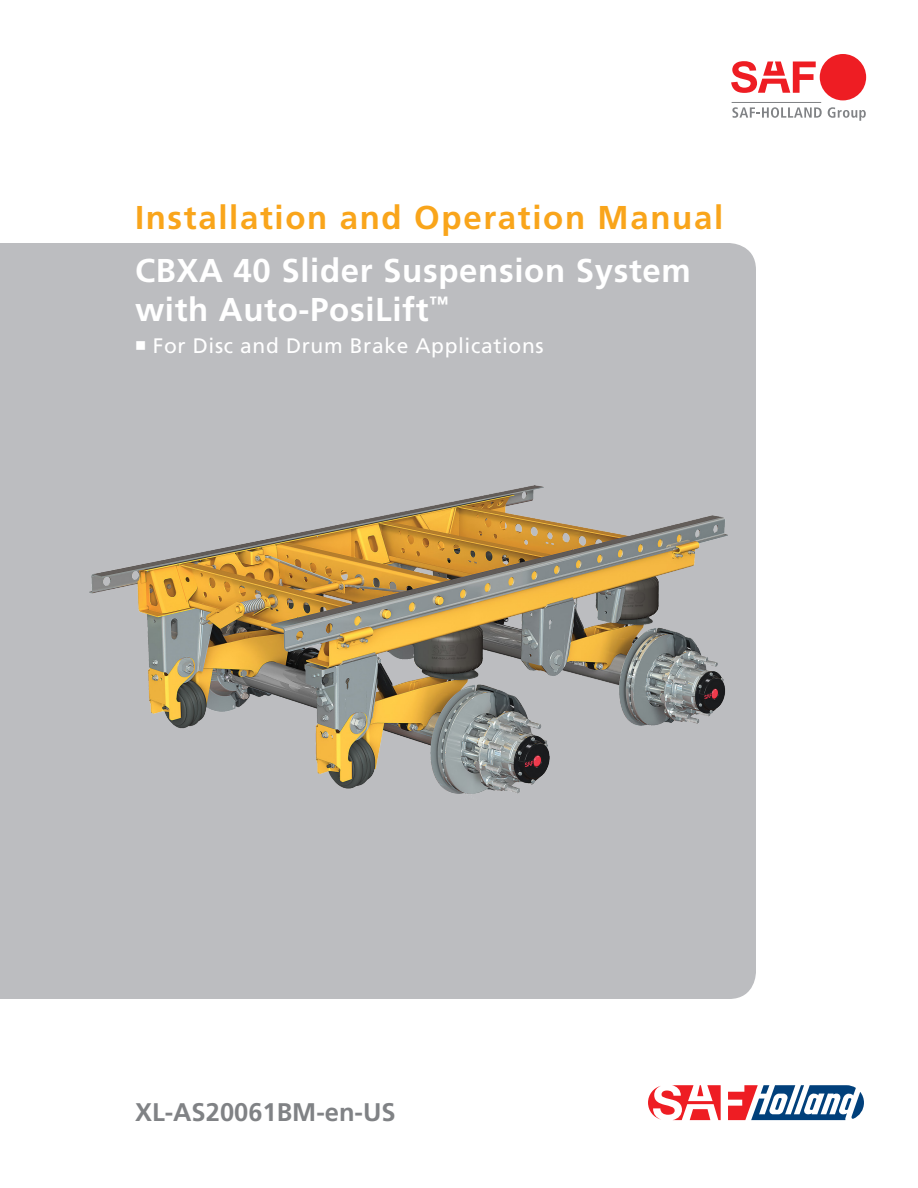
<style>
.page{position:relative;width:918px;height:1188px;background:#fff}
.page>*{position:absolute;margin:0;border:0;box-sizing:border-box;transform-origin:0 0}
._2_Product_Model{font:700 33px/39px "Frutiger LT Std";letter-spacing:.02em;color:#fff}
._1_Document_Type{font:700 33px "Frutiger LT Std";letter-spacing:.05em;color:#f9a51b}
.t1{font:700 25.5px "Frutiger LT Std";color:#808285}
._3_Cvr_Prod_Add_Desc{font:21px "Frutiger LT Std";letter-spacing:.03em;color:#fff}
</style>
<div class="page">
<div style="left:0;top:243px;width:756px;height:756px;background:#bcbdc0"></div>
<svg style="left:648px;top:1085px;width:216px;height:36px"></svg>
<svg style="left:732px;top:107px;width:90px;height:11px"></svg>
<svg style="left:828px;top:107px;width:38px;height:14px"></svg>
<hr style="left:732px;top:102px;width:89px;height:1px;background:#808285">
<div style="left:820px;top:54px;width:46px;height:46px;background:#ee1d23;border-radius:50%"></div>
<svg style="left:731px;top:61px;width:85px;height:32px"></svg>
<img style="left:73px;top:477px;width:670px;height:331px">
<p class="_1_Document_Type" style="left:135px;top:199px;width:590px">Installation and Operation Manual</p>
<p class="_2_Product_Model" style="left:135px;top:251px;width:557px">CBXA 40 Slider Suspension System with Auto-PosiLift<sup>™</sup></p>
<p class="_3_Cvr_Prod_Add_Desc" style="left:135px;top:333px;width:410px">■ For Disc and Drum Brake Applications</p>
<p class="t1" style="left:135px;top:1097px;width:262px">XL-AS20061BM-en-US</p>
</div>
